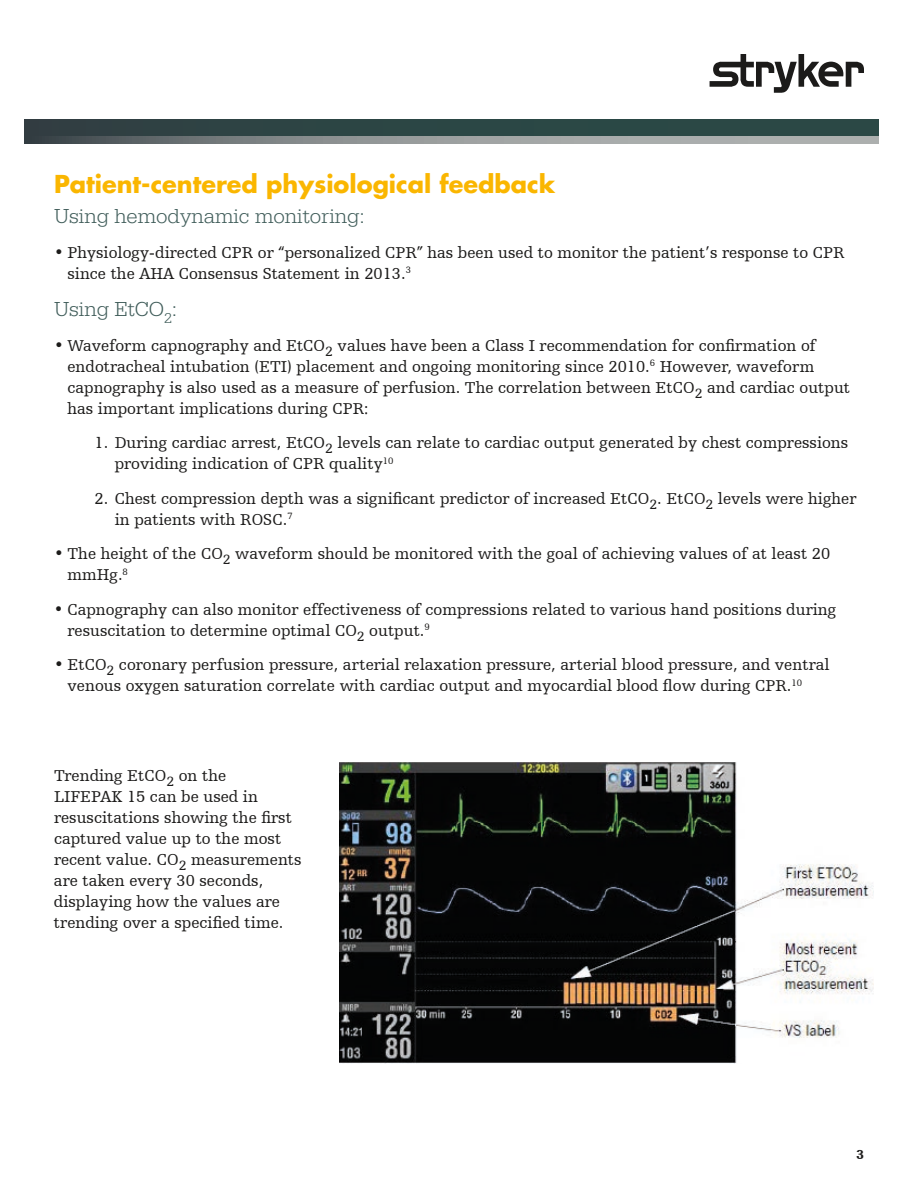
<style>
.page{position:relative;width:918px;height:1188px;background:#fff}
.page>*{position:absolute;margin:0;border:0;box-sizing:border-box;transform-origin:0 0}
.t1{font:700 24px "Futura For Stryker";color:#fab600}
.t2{font:300 21px "URW Egyptienne TOT";color:#3f5c59}
.t3{font:16.5px/21px "Humanist Slabserif 712 BT";color:#1c1b1a}
.t4{font:900 13.5px "Humanist Slabserif 712 BT";color:#1c1b1a}
</style>
<div class="page">
<svg style="left:710px;top:54px;width:154px;height:39px"></svg>
<div style="left:25px;top:119px;width:853px;height:17px;background:#2b4745"></div>
<svg style="left:25px;top:136px;width:853px;height:7px;background:#8c9192"></svg>
<img style="left:339px;top:763px;width:534px;height:300px">
<h1 class="t1" style="left:54px;top:168px;width:503px">Patient-centered physiological feedback</h1>
<p class="t2" style="left:54px;top:204px;width:312px">Using hemodynamic monitoring:</p>
<p class="t3" style="left:67px;top:242px;width:779px;text-indent:-13px">• Physiology-directed CPR or “personalized CPR” has been used to monitor the patient’s response to CPR since the AHA Consensus Statement in 2013.<sup>3</sup></p>
<p class="t2" style="left:54px;top:297px;width:124px">Using EtCO<sub>2</sub>:</p>
<p class="t3" style="left:67px;top:335px;width:784px;text-indent:-13px">• Waveform capnography and EtCO<sub>2</sub> values have been a Class I recommendation for confirmation of endotracheal intubation (ETI) placement and ongoing monitoring since 2010.<sup>6</sup> However, waveform capnography is also used as a measure of perfusion. The correlation between EtCO<sub>2</sub> and cardiac output has important implications during CPR:</p>
<p class="t3" style="left:115px;top:432px;width:735px;text-indent:-20px">1. During cardiac arrest, EtCO<sub>2</sub> levels can relate to cardiac output generated by chest compressions providing indication of CPR quality<sup>10</sup></p>
<p class="t3" style="left:115px;top:488px;width:743px;text-indent:-20px">2. Chest compression depth was a significant predictor of increased EtCO<sub>2</sub>. EtCO<sub>2</sub> levels were higher in patients with ROSC.<sup>7</sup></p>
<p class="t3" style="left:68px;top:543px;width:764px;text-indent:-13px">• The height of the CO<sub>2</sub> waveform should be monitored with the goal of achieving values of at least 20 mmHg.<sup>8</sup></p>
<p class="t3" style="left:67px;top:599px;width:770px;text-indent:-13px">• Capnography can also monitor effectiveness of compressions related to various hand positions during resuscitation to determine optimal CO<sub>2</sub> output.<sup>9</sup></p>
<p class="t3" style="left:67px;top:654px;width:764px;text-indent:-13px">• EtCO<sub>2</sub> coronary perfusion pressure, arterial relaxation pressure, arterial blood pressure, and ventral venous oxygen saturation correlate with cardiac output and myocardial blood flow during CPR.<sup>10</sup></p>
<p class="t3" style="left:54px;top:765px;width:249px">Trending EtCO<sub>2</sub> on the<br>LIFEPAK 15 can be used in resuscitations showing the first captured value up to the most recent value. CO<sub>2</sub> measurements are taken every 30 seconds, displaying how the values are trending over a specified time.</p>
<p class="t4" style="left:856px;top:1146px;width:9px">3</p>
</div>
